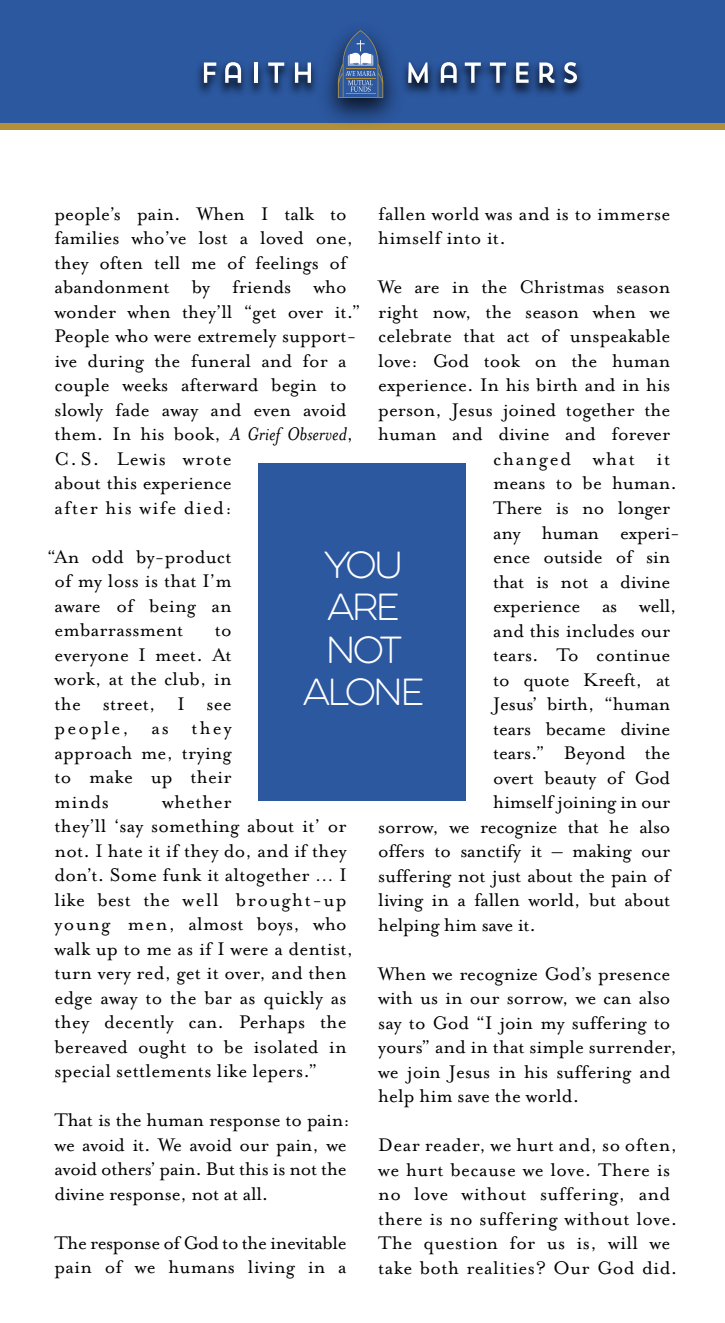
<style>
.page{position:relative;width:725px;height:1323px;background:#fff}
.page>*{position:absolute;margin:0;border:0;box-sizing:border-box;transform-origin:0 0}
.t1{font:100 33.95px/42.4px "Eveleth Clean";letter-spacing:-.08em;color:#fff;text-align:center}
.t2{font:21px/24.5px "Mrs Eaves Roman";color:#000}
.t3{font:21px/24.5px "Mrs Eaves Roman";letter-spacing:.02em;color:#000}
.t4{font:21px/24.5px "Mrs Eaves Roman";letter-spacing:-.02em;color:#000}
.t5{font:21px "Mrs Eaves Roman";letter-spacing:.08em;color:#000}
.s1{font-family:"Mrs Eaves";font-style:italic}
</style>
<div class="page">
<div style="left:0;top:0;width:724px;height:126px;background:#2c58a0"></div>
<div style="left:0;top:123px;width:724px;height:7px;background:#b2903a"></div>
<svg style="left:338px;top:30px;width:45px;height:27px"></svg>
<img style="left:197px;top:57px;width:386px;height:45px">
<svg style="left:204px;top:63px;width:12px;height:20px"></svg>
<svg style="left:225px;top:62px;width:16px;height:21px"></svg>
<hr style="left:254px;top:63px;width:3px;height:20px;background:#fff">
<svg style="left:268px;top:63px;width:16px;height:20px"></svg>
<svg style="left:295px;top:63px;width:16px;height:20px"></svg>
<svg style="left:408px;top:62px;width:20px;height:21px"></svg>
<svg style="left:440px;top:62px;width:16px;height:21px"></svg>
<svg style="left:464px;top:63px;width:16px;height:20px"></svg>
<svg style="left:490px;top:63px;width:16px;height:20px"></svg>
<svg style="left:516px;top:63px;width:12px;height:20px"></svg>
<svg style="left:539px;top:63px;width:15px;height:20px"></svg>
<svg style="left:564px;top:62px;width:13px;height:21px"></svg>
<div style="left:259px;top:463px;width:207px;height:337px;background:#2c58a0"></div>
<p class="t2" style="left:55px;top:201px;width:307px">people’s pain. When I talk to families who’ve lost a loved one, they often tell me of feelings of abandonment by friends who wonder when they’ll “get over it.”<br>People who were extremely support&shy;ive during the funeral and for a couple weeks afterward begin to slowly fade away and even avoid them. In his book, <span class="s1">A Grief Observed</span>,<br>C. S. Lewis wrote<br>about this experience<br>after his wife died:</p>
<p class="t2" style="left:55px;top:545px;width:179px;text-align:justify;text-indent:-7px">“An odd by-product of my loss is that I’m aware of being an embarrassment</p>
<p class="t2" style="left:378px;top:202px;width:293px">fallen world was and is to immerse himself into it.</p>
<p class="t2" style="left:378px;top:275px;width:293px">We are in the Christmas season</p>
<p class="t2" style="left:378px;top:300px;width:293px">right now, the season when we</p>
<p class="t2" style="left:378px;top:324px;width:293px">celebrate that act of unspeakable</p>
<p class="t2" style="left:378px;top:349px;width:293px">love: God took on the human</p>
<p class="t2" style="left:378px;top:373px;width:293px">experience. In his birth and in his</p>
<p class="t2" style="left:378px;top:398px;width:293px">person, Jesus joined together the</p>
<p class="t2" style="left:378px;top:422px;width:293px">human and divine and forever</p>
<p class="t5" style="left:493px;top:447px;width:179px">changed what it</p>
<p class="t2" style="left:493px;top:471px;width:185px">means to be human.</p>
<p class="t2" style="left:493px;top:496px;width:179px">There is no longer</p>
<p class="t2" style="left:493px;top:520px;width:188px">any human experi-</p>
<p class="t2" style="left:493px;top:545px;width:179px">ence outside of sin</p>
<p class="t2" style="left:493px;top:569px;width:179px">that is not a divine</p>
<p class="t2" style="left:493px;top:594px;width:185px">experience as well,</p>
<p class="t2" style="left:493px;top:618px;width:179px">and this includes our</p>
<p class="t2" style="left:493px;top:643px;width:179px">tears. To continue</p>
<p class="t2" style="left:493px;top:667px;width:179px">to quote Kreeft, at</p>
<p class="t2" style="left:493px;top:692px;width:179px">Jesus’ birth, “human</p>
<p class="t2" style="left:493px;top:716px;width:179px">tears became divine</p>
<p class="t2" style="left:493px;top:741px;width:179px">tears.” Beyond the</p>
<p class="t2" style="left:493px;top:765px;width:179px">overt beauty of God</p>
<p class="t2" style="left:493px;top:790px;width:179px">himself joining in our</p>
<p class="t2" style="left:378px;top:814px;width:294px">sorrow, we recognize that he also</p>
<p class="t2" style="left:378px;top:839px;width:294px">offers to sanctify it – making our</p>
<p class="t2" style="left:378px;top:863px;width:294px">suffering not just about the pain of</p>
<p class="t2" style="left:378px;top:888px;width:293px">living in a fallen world, but about</p>
<p class="t2" style="left:378px;top:912px;width:159px">helping him save it.</p>
<p class="t2" style="left:378px;top:961px;width:300px">When we recognize God’s presence with us in our sorrow, we can also say to God “I join my suffering to yours” and in that simple surrender, we join Jesus in his suffering and help him save the world.</p>
<p class="t3" style="left:378px;top:1133px;width:301px">Dear reader, we hurt and, so often, we hurt because we love. There is no love without suffering, and there is no suffering without love.<br>The question for us is, will we take both realities? Our God did.</p>
<h1 class="t1" style="left:303px;top:544px;width:123px">YOU<br>ARE<br>NOT<br>ALONE</h1>
<p class="t2" style="left:55px;top:618px;width:179px;text-align:justify;text-indent:160px">to everyone I meet. At work, at the club, in the street, I see people, as they approach me, trying to make up their minds</p>
<p class="t2" style="left:55px;top:790px;width:300px;text-indent:107px">whether<br>they’ll ‘say something about it’ or not. I hate it if they do, and if they don’t. Some funk it altogether … I like best the well brought-up young men, almost boys, who walk up to me as if I were a dentist, turn very red, get it over, and then edge away to the bar as quickly as they decently can. Perhaps the bereaved ought to be isolated in special settlements like lepers.”</p>
<p class="t2" style="left:55px;top:1108px;width:297px">That is the human response to pain: we avoid it. We avoid our pain, we avoid others’ pain. But this is not the divine response, not at all.</p>
<p class="t4" style="left:55px;top:1231px;width:294px">The response of God to the inevitable pain of we humans living in a</p>
</div>
